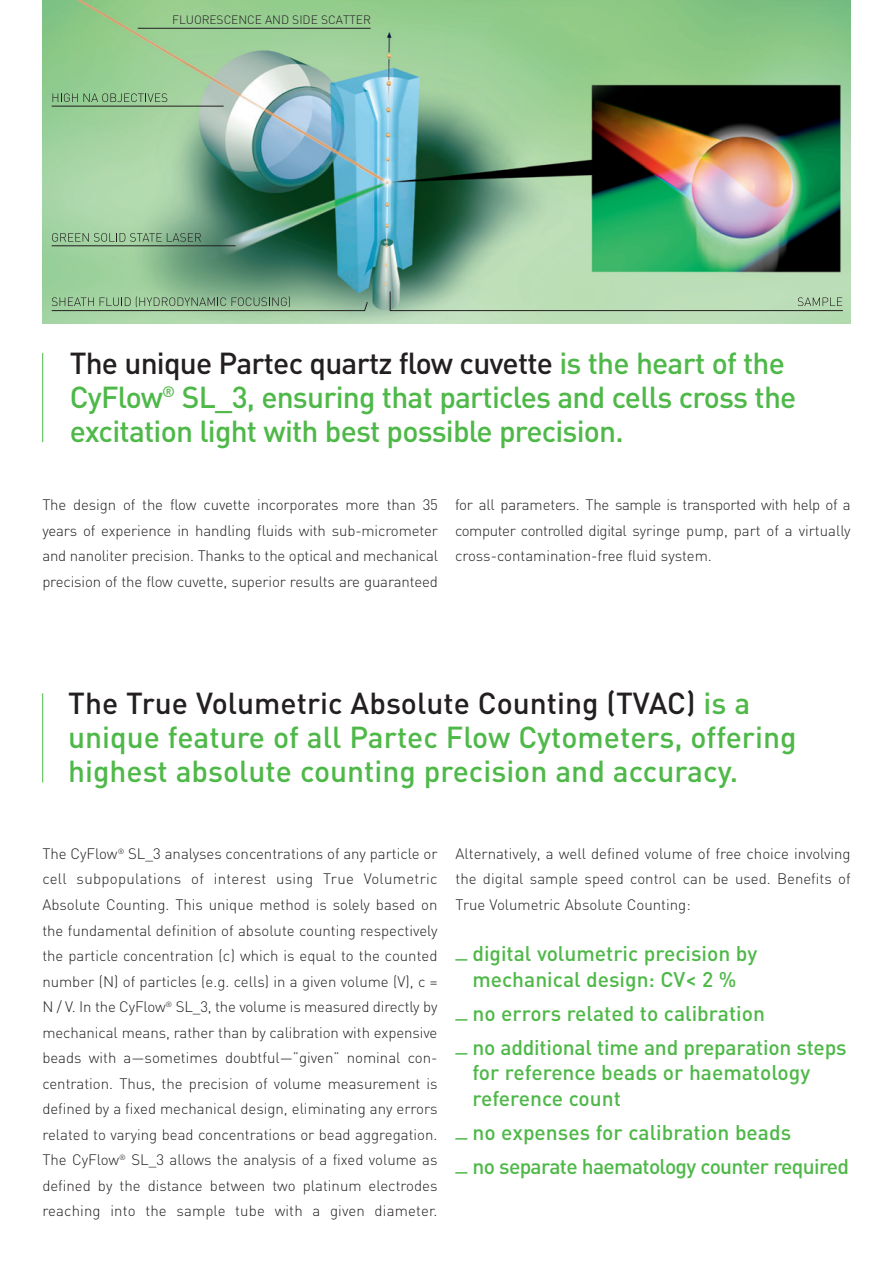
<style>
.page{position:relative;width:893px;height:1263px;background:#fff}
.page>*{position:absolute;margin:0;border:0;box-sizing:border-box;transform-origin:0 0}
.t1{font:500 30px/34px "DIN";letter-spacing:-.025em;color:#4eb848}
.t2{font:500 30px/34px "DIN";color:#4eb848}
.t3{font:500 21px/25.5px "DIN";color:#4eb848}
.t4{font:500 21px/34px "DIN";letter-spacing:-.03em;color:#4eb848}
.t5{font:300 15px/25.5px "DIN";color:#231f20;text-align:justify}
.t6{font:300 12px "DIN";color:#231f20}
.s1{color:#231f20}
</style>
<div class="page">
<img style="left:42px;top:0;width:808px;height:323px">
<svg style="left:53px;top:93px;width:114px;height:9px"></svg>
<img style="left:51px;top:106px;width:792px;height:205px">
<svg style="left:52px;top:233px;width:149px;height:9px"></svg>
<hr style="left:52px;top:246px;width:183px;height:1px;background:#231f20">
<hr style="left:138px;top:28px;width:232px;height:1px;background:#231f20">
<hr style="left:42px;top:353px;width:1px;height:89px;background:#4eb848">
<hr style="left:42px;top:693px;width:1px;height:90px;background:#4eb848">
<p class="t6" style="left:172px;top:16px;width:200px">FLUORESCENCE AND SIDE SCATTER</p>
<h1 class="t1" style="left:70px;top:349px;width:728px"><span class="s1">The unique Partec quartz flow cuvette</span> is the heart of the<br>CyFlow<sup>®</sup> SL_3, ensuring that particles and cells cross the excitation light with best possible precision.</h1>
<p class="t5" style="left:42px;top:494px;width:397px">The design of the flow cuvette incorporates more than 35 years of experience in handling fluids with sub-micrometer and nanoliter precision. Thanks to the optical and mechanical precision of the flow cuvette, superior results are guaranteed</p>
<p class="t5" style="left:455px;top:494px;width:397px">for all parameters. The sample is transported with help of a computer controlled digital syringe pump, part of a virtually cross-contamination-free fluid system.</p>
<h1 class="t2" style="left:68px;top:689px;width:729px"><span class="s1">The True Volumetric Absolute Counting (TVAC)</span> is a unique feature of all Partec Flow Cytometers, offering highest absolute counting precision and accuracy.</h1>
<p class="t5" style="left:42px;top:843px;width:396px">The CyFlow<sup>®</sup> SL_3 analyses concentrations of any particle or cell subpopulations of interest using True Volumetric Absolute Counting. This unique method is solely based on the fundamental definition of absolute counting respectively the particle concentration (c) which is equal to the counted number (N) of particles (e.g. cells) in a given volume (V), c = N / V. In the CyFlow<sup>®</sup> SL_3, the volume is measured directly by mechanical means, rather than by calibration with expensive beads with a—sometimes doubtful—”given” nominal con&shy;centration. Thus, the precision of volume measurement is defined by a fixed mechanical design, eliminating any errors related to varying bead concentrations or bead aggregation.<br>The CyFlow<sup>®</sup> SL_3 allows the analysis of a fixed volume as defined by the distance between two platinum electrodes reaching into the sample tube with a given diameter.</p>
<p class="t5" style="left:455px;top:843px;width:396px">Alternatively, a well defined volume of free choice involving the digital sample speed control can be used. Benefits of True Volumetric Absolute Counting:</p>
<h2 class="t3" style="left:455px;top:943px;width:303px;text-align:center">_ digital volumetric precision by mechanical design: CV&lt; 2 %</h2>
<h2 class="t3" style="left:455px;top:998px;width:392px;line-height:34px">_ no errors related to calibration<br>_ no additional time and preparation steps</h2>
<h2 class="t3" style="left:472px;top:1062px;width:339px">for reference beads or haematology reference count</h2>
<h2 class="t4" style="left:455px;top:1117px;width:395px">_ no expenses for calibration beads<br>_ no separate haematology counter required</h2>
</div>
